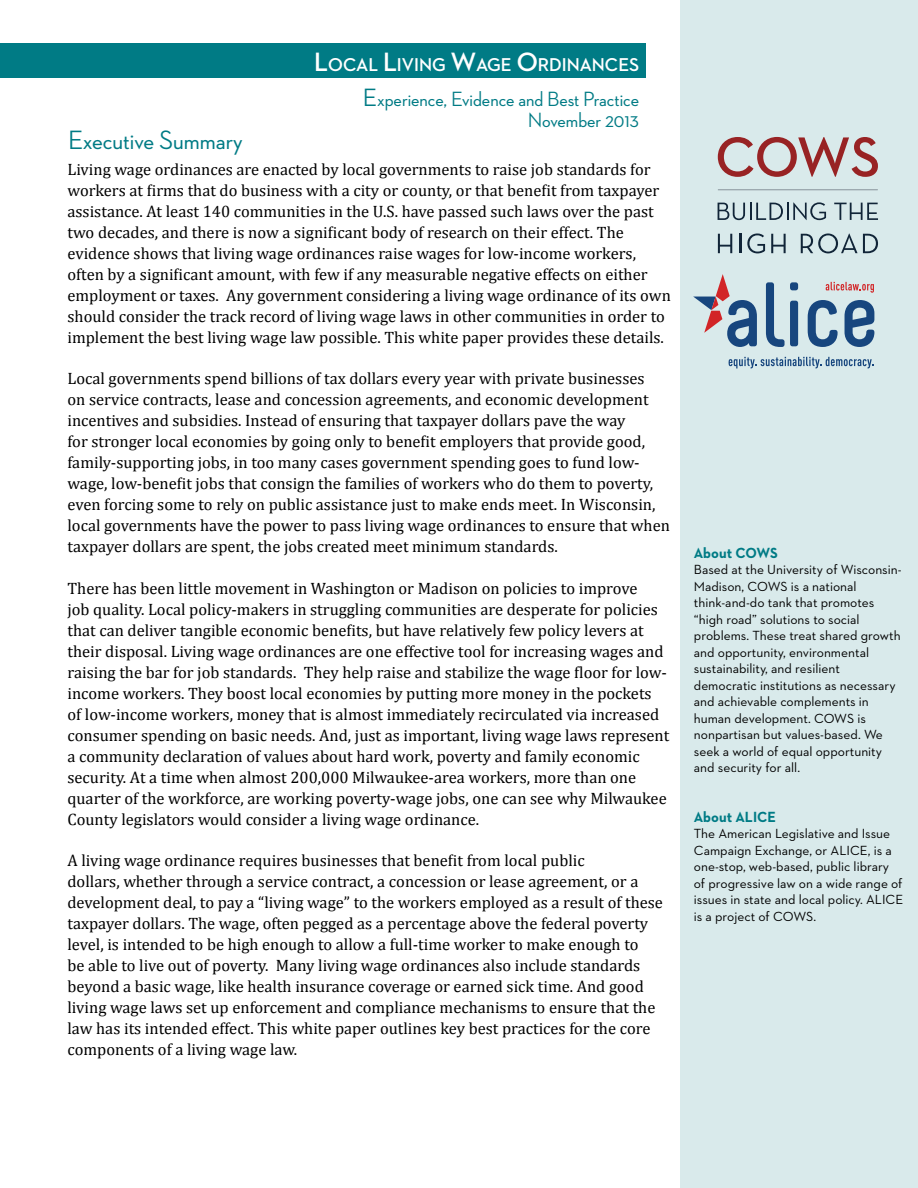
<style>
.page{position:relative;width:918px;height:1188px;background:#fff}
.page>*{position:absolute;margin:0;border:0;box-sizing:border-box;transform-origin:0 0}
.t1{font:500 27px "Neutraface 2 Display";color:#007b85}
.t2{font:500 21px/21px "Neutraface 2 Display";color:#007b85;text-align:right}
.t3{font:700 18.9px "Neutraface 2 Display";color:#fff}
.t4{font:16.5px/21px "Cambria";color:#000}
.t5{font:700 15px "Neutraface 2 Text";color:#007b85;scale:.96 1}
.t6{font:13.5px/16.5px "Neutraface 2 Text";color:#000}
.s1{font-size:27px}
.s2{font-size:25.5px}
</style>
<div class="page">
<div style="left:0;top:43px;width:646px;height:35px;background:#007b85"></div>
<div style="left:680px;top:0;width:238px;height:1188px;background:#d9eaeb"></div>
<svg style="left:718px;top:202px;width:108px;height:18px"></svg>
<svg style="left:834px;top:203px;width:44px;height:17px"></svg>
<svg style="left:718px;top:234px;width:14px;height:19px"></svg>
<svg style="left:739px;top:234px;width:2px;height:19px"></svg>
<svg style="left:747px;top:233px;width:18px;height:20px"></svg>
<svg style="left:771px;top:234px;width:15px;height:19px"></svg>
<svg style="left:801px;top:233px;width:77px;height:20px"></svg>
<svg style="left:718px;top:189px;width:160px;height:1px"></svg>
<svg style="left:718px;top:137px;width:160px;height:40px"></svg>
<svg style="left:766px;top:282px;width:19px;height:65px"></svg>
<div style="left:790px;top:301px;width:8px;height:45px;background:#17467e;border-radius:3px"></div>
<div style="left:790px;top:282px;width:8px;height:8px;background:#17467e;border-radius:3px"></div>
<svg style="left:808px;top:300px;width:30px;height:47px"></svg>
<svg style="left:845px;top:300px;width:29px;height:47px"></svg>
<svg style="left:729px;top:357px;width:145px;height:11px"></svg>
<svg style="left:826px;top:282px;width:48px;height:11px"></svg>
<svg style="left:693px;top:274px;width:64px;height:73px"></svg>
<p class="t3" style="left:314px;top:54px;width:326px"><span class="s1">L</span>OCAL <span class="s1">L</span>IVING <span class="s1">W</span>AGE <span class="s1">O</span>RDINANCES</p>
<p class="t2" style="left:363px;top:88px;width:278px"><span class="s2">E</span>xperience, Evidence and Best Practice<br>November 2013</p>
<h1 class="t1" style="left:68px;top:126px;width:176px">Executive Summary</h1>
<p class="t4" style="left:68px;top:159px;width:605px">Living wage ordinances are enacted by local governments to raise job standards for workers at firms that do business with a city or county, or that benefit from taxpayer assistance. At least 140 communities in the U.S. have passed such laws over the past two decades, and there is now a significant body of research on their effect. The evidence shows that living wage ordinances raise wages for low-income workers, often by a significant amount, with few if any measurable negative effects on either employment or taxes. Any government considering a living wage ordinance of its own should consider the track record of living wage laws in other communities in order to implement the best living wage law possible. This white paper provides these details.</p>
<p class="t4" style="left:68px;top:368px;width:604px">Local governments spend billions of tax dollars every year with private businesses<br>on service contracts, lease and concession agreements, and economic development incentives and subsidies. Instead of ensuring that taxpayer dollars pave the way<br>for stronger local economies by going only to benefit employers that provide good, family-supporting jobs, in too many cases government spending goes to fund low&shy;wage, low-benefit jobs that consign the families of workers who do them to poverty, even forcing some to rely on public assistance just to make ends meet. In Wisconsin, local governments have the power to pass living wage ordinances to ensure that when taxpayer dollars are spent, the jobs created meet minimum standards.</p>
<p class="t4" style="left:68px;top:577px;width:603px">There has been little movement in Washington or Madison on policies to improve<br>job quality. Local policy-makers in struggling communities are desperate for policies that can deliver tangible economic benefits, but have relatively few policy levers at their disposal. Living wage ordinances are one effective tool for increasing wages and raising the bar for job standards. They help raise and stabilize the wage floor for low&shy;income workers. They boost local economies by putting more money in the pockets of low-income workers, money that is almost immediately recirculated via increased consumer spending on basic needs. And, just as important, living wage laws represent a community declaration of values about hard work, poverty and family economic security. At a time when almost 200,000 Milwaukee-area workers, more than one quarter of the workforce, are working poverty-wage jobs, one can see why Milwaukee County legislators would consider a living wage ordinance.</p>
<p class="t4" style="left:68px;top:850px;width:597px">A living wage ordinance requires businesses that benefit from local public<br>dollars, whether through a service contract, a concession or lease agreement, or a development deal, to pay a “living wage” to the workers employed as a result of these taxpayer dollars. The wage, often pegged as a percentage above the federal poverty level, is intended to be high enough to allow a full-time worker to make enough to<br>be able to live out of poverty. Many living wage ordinances also include standards beyond a basic wage, like health insurance coverage or earned sick time. And good living wage laws set up enforcement and compliance mechanisms to ensure that the law has its intended effect. This white paper outlines key best practices for the core components of a living wage law.</p>
<p class="t5" style="left:694px;top:543px;width:89px">About COWS</p>
<p class="t6" style="left:694px;top:561px;width:209px">Based at the University of Wisconsin-<br>Madison, COWS is a national think-and-do tank that promotes “high road” solutions to social problems. These treat shared growth and opportunity, environmental sustainability, and resilient democratic institutions as necessary and achievable complements in human development. COWS is nonpartisan but values-based. We seek a world of equal opportunity and security for all.</p>
<p class="t5" style="left:694px;top:807px;width:87px">About ALICE</p>
<p class="t6" style="left:694px;top:825px;width:211px">The American Legislative and Issue Campaign Exchange, or ALICE, is a one-stop, web-based, public library of progressive law on a wide range of issues in state and local policy. ALICE is a project of COWS.</p>
</div>
